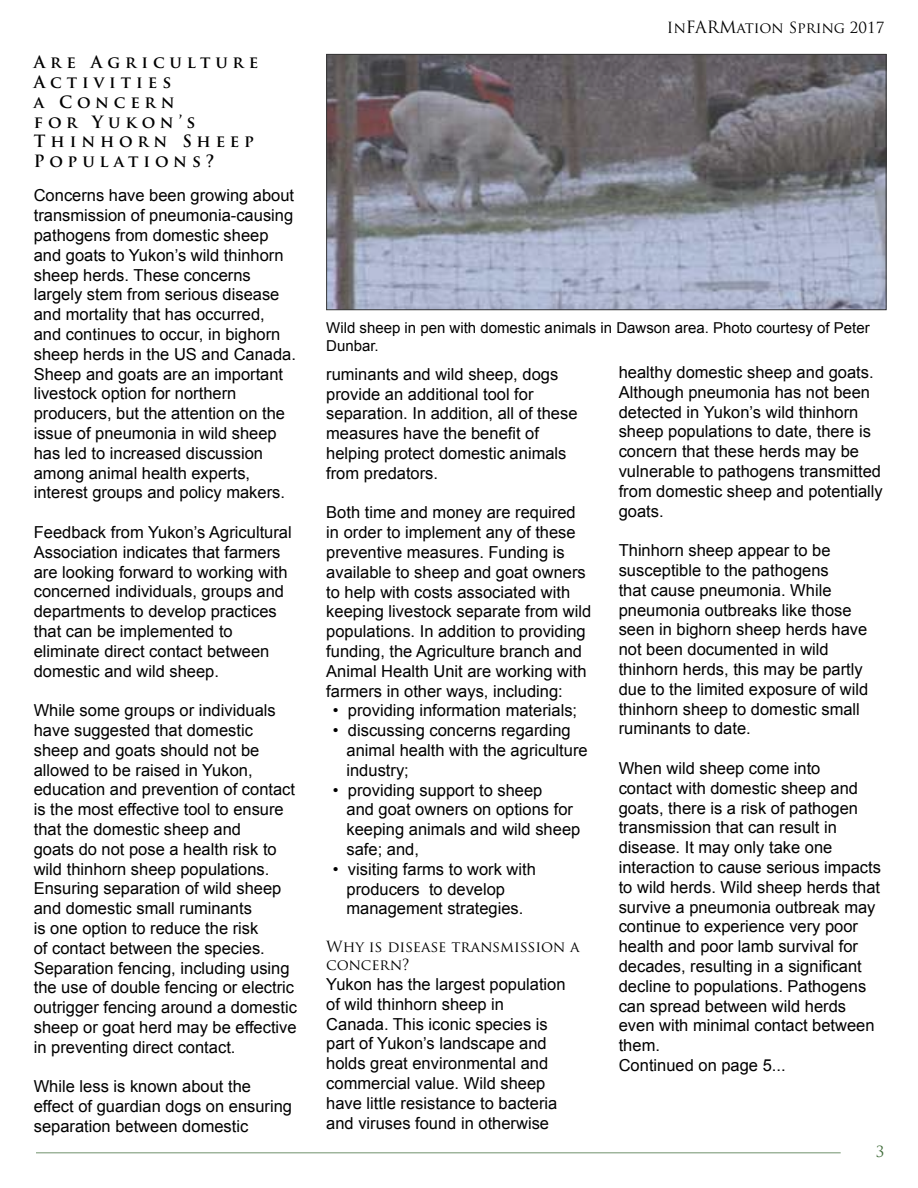
<style>
.page{position:relative;width:918px;height:1188px;background:#fff}
.page>*{position:absolute;margin:0;border:0;box-sizing:border-box;transform-origin:0 0}
.t1{font:16.5px/19.8px "Arial";color:#000}
.t2{font:700 16.5px/19.8px "Trajan Pro";letter-spacing:.3em;color:#000}
.t3{font:15px/18px "Arial";color:#000}
.t4{font:15px/18px "Trajan Pro";color:#000}
.t5{font:15px "Trajan Pro";color:#406c3a}
.s1{font-size:16.5px}
</style>
<div class="page">
<hr style="left:36px;top:1152px;width:805px;height:2px;background:#406c3a">
<img style="left:328px;top:56px;width:556px;height:252px">
<div style="left:326px;top:54px;width:560px;height:256px;border:1px solid #000"></div>
<p class="t2" style="left:34px;top:53px;width:226px">Are Agriculture<br>Activities<br>a Concern<br>for Yukon’s<br>Thinhorn Sheep<br>Populations?</p>
<p class="t1" style="left:34px;top:186px;width:264px">Concerns have been growing about transmission of pneumonia-causing pathogens from domestic sheep and goats to Yukon’s wild thinhorn sheep herds. These concerns largely stem from serious disease and mortality that has occurred, and continues to occur, in bighorn sheep herds in the US and Canada.<br>Sheep and goats are an important livestock option for northern producers, but the attention on the issue of pneumonia in wild sheep has led to increased discussion among animal health experts, interest groups and policy makers.</p>
<p class="t1" style="left:34px;top:523px;width:260px">Feedback from Yukon’s Agricultural<br>Association indicates that farmers are looking forward to working with concerned individuals, groups and departments to develop practices that can be implemented to eliminate direct contact between domestic and wild sheep.</p>
<p class="t1" style="left:34px;top:701px;width:265px">While some groups or individuals have suggested that domestic sheep and goats should not be allowed to be raised in Yukon, education and prevention of contact is the most effective tool to ensure that the domestic sheep and<br>goats do not pose a health risk to wild thinhorn sheep populations.<br>Ensuring separation of wild sheep and domestic small ruminants<br>is one option to reduce the risk<br>of contact between the species.<br>Separation fencing, including using the use of double fencing or electric outrigger fencing around a domestic sheep or goat herd may be effective in preventing direct contact.</p>
<p class="t1" style="left:34px;top:1077px;width:260px">While less is known about the effect of guardian dogs on ensuring separation between domestic</p>
<p class="t4" style="left:667px;top:19px;width:219px">In<span class="s1">FARM</span>ation Spring 2017</p>
<p class="t3" style="left:326px;top:319px;width:545px">Wild sheep in pen with domestic animals in Dawson area. Photo courtesy of Peter<br>Dunbar.</p>
<p class="t1" style="left:326px;top:364px;width:253px">ruminants and wild sheep, dogs provide an additional tool for separation. In addition, all of these measures have the benefit of helping protect domestic animals from predators.</p>
<p class="t1" style="left:326px;top:503px;width:267px">Both time and money are required in order to implement any of these preventive measures. Funding is available to sheep and goat owners to help with costs associated with keeping livestock separate from wild populations. In addition to providing funding, the Agriculture branch and Animal Health Unit are working with farmers in other ways, including:</p>
<p class="t1" style="left:333px;top:701px;width:246px">• providing information materials;</p>
<p class="t1" style="left:346px;top:721px;width:243px;text-indent:-13px">• discussing concerns regarding animal health with the agriculture industry;</p>
<p class="t1" style="left:346px;top:780px;width:235px;text-indent:-13px">• providing support to sheep<br>and goat owners on options for keeping animals and wild sheep safe; and,</p>
<p class="t1" style="left:346px;top:859px;width:191px;text-indent:-13px">• visiting farms to work with producers to develop management strategies.</p>
<p class="t4" style="left:326px;top:938px;width:255px">Why is disease transmission a concern?</p>
<p class="t1" style="left:326px;top:975px;width:241px">Yukon has the largest population of wild thinhorn sheep in<br>Canada. This iconic species is part of Yukon’s landscape and holds great environmental and commercial value. Wild sheep have little resistance to bacteria and viruses found in otherwise</p>
<p class="t1" style="left:619px;top:363px;width:266px">healthy domestic sheep and goats.<br>Although pneumonia has not been detected in Yukon’s wild thinhorn sheep populations to date, there is concern that these herds may be vulnerable to pathogens transmitted from domestic sheep and potentially goats.</p>
<p class="t1" style="left:619px;top:541px;width:251px">Thinhorn sheep appear to be susceptible to the pathogens<br>that cause pneumonia. While pneumonia outbreaks like those seen in bighorn sheep herds have not been documented in wild thinhorn herds, this may be partly due to the limited exposure of wild thinhorn sheep to domestic small ruminants to date.</p>
<p class="t1" style="left:619px;top:759px;width:264px">When wild sheep come into<br>contact with domestic sheep and goats, there is a risk of pathogen transmission that can result in disease. It may only take one interaction to cause serious impacts to wild herds. Wild sheep herds that survive a pneumonia outbreak may continue to experience very poor health and poor lamb survival for decades, resulting in a significant decline to populations. Pathogens can spread between wild herds even with minimal contact between them.<br>Continued on page 5...</p>
<p class="t5" style="left:876px;top:1142px;width:10px">3</p>
</div>
